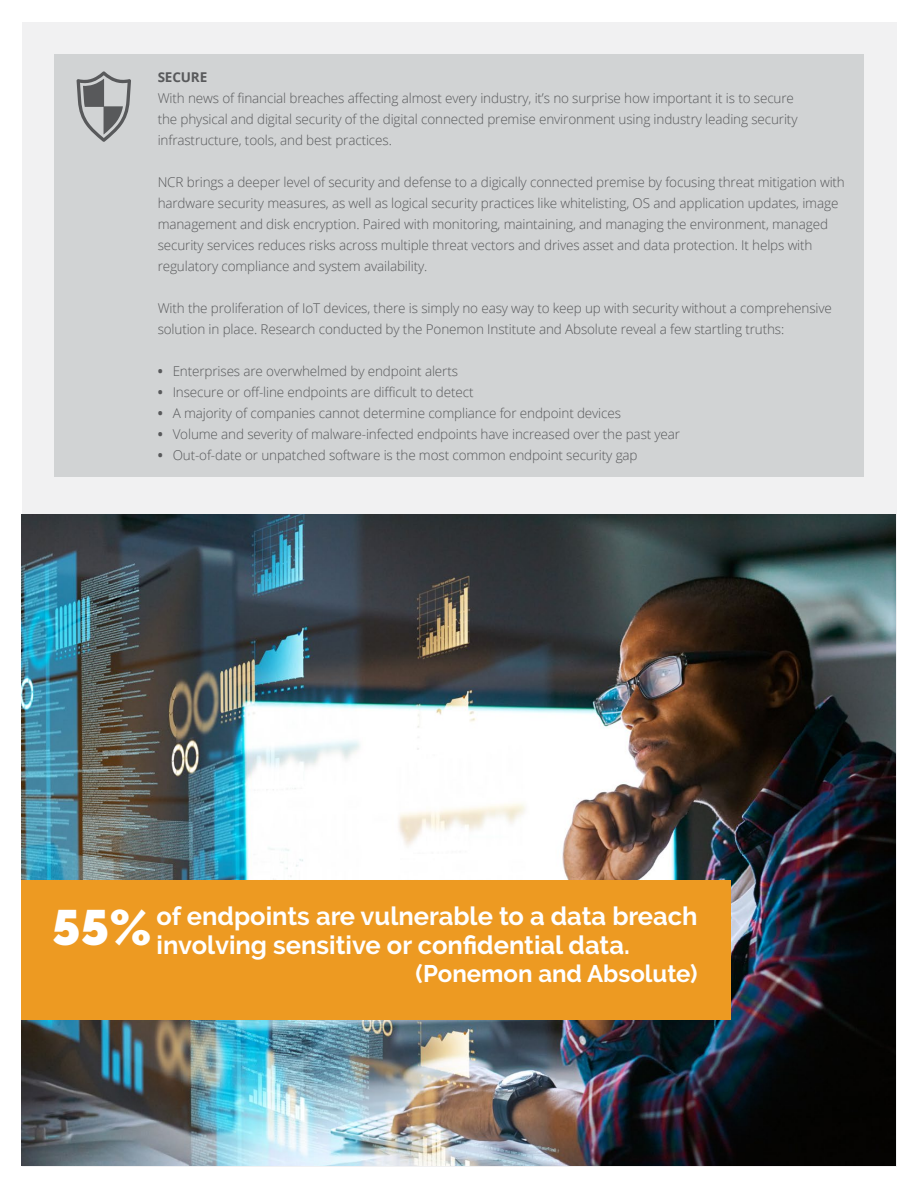
<style>
.page{position:relative;width:918px;height:1188px;background:#fff}
.page>*{position:absolute;margin:0;border:0;box-sizing:border-box;transform-origin:0 0}
.t1{font:900 49.5px "Raleway";color:#fff}
.t2{font:700 25.5px/28.5px "Raleway";color:#fff}
.t3{font:700 24px "Raleway";color:#fff}
.t4{font:300 13.5px/21px "Open Sans";letter-spacing:-.01em;color:#58595b}
.t5{font:700 13.5px "Open Sans";letter-spacing:-.01em;color:#58595b}
.s1{font-weight:700}
</style>
<div class="page">
<div style="left:22px;top:22px;width:874px;height:1144px;background:#f1f1f2"></div>
<div style="left:54px;top:54px;width:810px;height:422px;background:#d1d3d4"></div>
<svg style="left:76px;top:71px;width:55px;height:71px"></svg>
<img style="left:22px;top:514px;width:873px;height:651px">
<div style="left:21px;top:880px;width:710px;height:140px;background:#ed9a22"></div>
<p class="t5" style="left:158px;top:67px;width:51px">SECURE</p>
<p class="t4" style="left:158px;top:87px;width:641px">With news of financial breaches affecting almost every industry, it’s no surprise how important it is to secure the physical and digital security of the digital connected premise environment using industry leading security infrastructure, tools, and best practices.</p>
<p class="t4" style="left:158px;top:171px;width:689px">NCR brings a deeper level of security and defense to a digically connected premise by focusing threat mitigation with hardware security measures, as well as logical security practices like whitelisting, OS and application updates, image management and disk encryption. Paired with monitoring, maintaining, and managing the environment, managed security services reduces risks across multiple threat vectors and drives asset and data protection. It helps with regulatory compliance and system availability.</p>
<p class="t4" style="left:158px;top:297px;width:676px">With the proliferation of IoT devices, there is simply no easy way to keep up with security without a comprehensive solution in place. Research conducted by the Ponemon Institute and Absolute reveal a few startling truths:</p>
<p class="t4" style="left:158px;top:360px;width:302px"><span class="s1">•</span> Enterprises are overwhelmed by endpoint alerts</p>
<p class="t4" style="left:158px;top:381px;width:317px"><span class="s1">•</span> Insecure or off-line endpoints are difficult to detect</p>
<p class="t4" style="left:158px;top:402px;width:465px"><span class="s1">•</span> A majority of companies cannot determine compliance for endpoint devices</p>
<p class="t4" style="left:158px;top:423px;width:524px"><span class="s1">•</span> Volume and severity of malware-infected endpoints have increased over the past year</p>
<p class="t4" style="left:158px;top:444px;width:481px"><span class="s1">•</span> Out-of-date or unpatched software is the most common endpoint security gap</p>
<h2 class="t2" style="left:157px;top:902px;width:542px">of endpoints are vulnerable to a data breach involving sensitive or confidential data.</h2>
<h3 class="t3" style="left:416px;top:960px;width:284px">(Ponemon and Absolute)</h3>
<h1 class="t1" style="left:52px;top:899px;width:101px">55%</h1>
</div>
